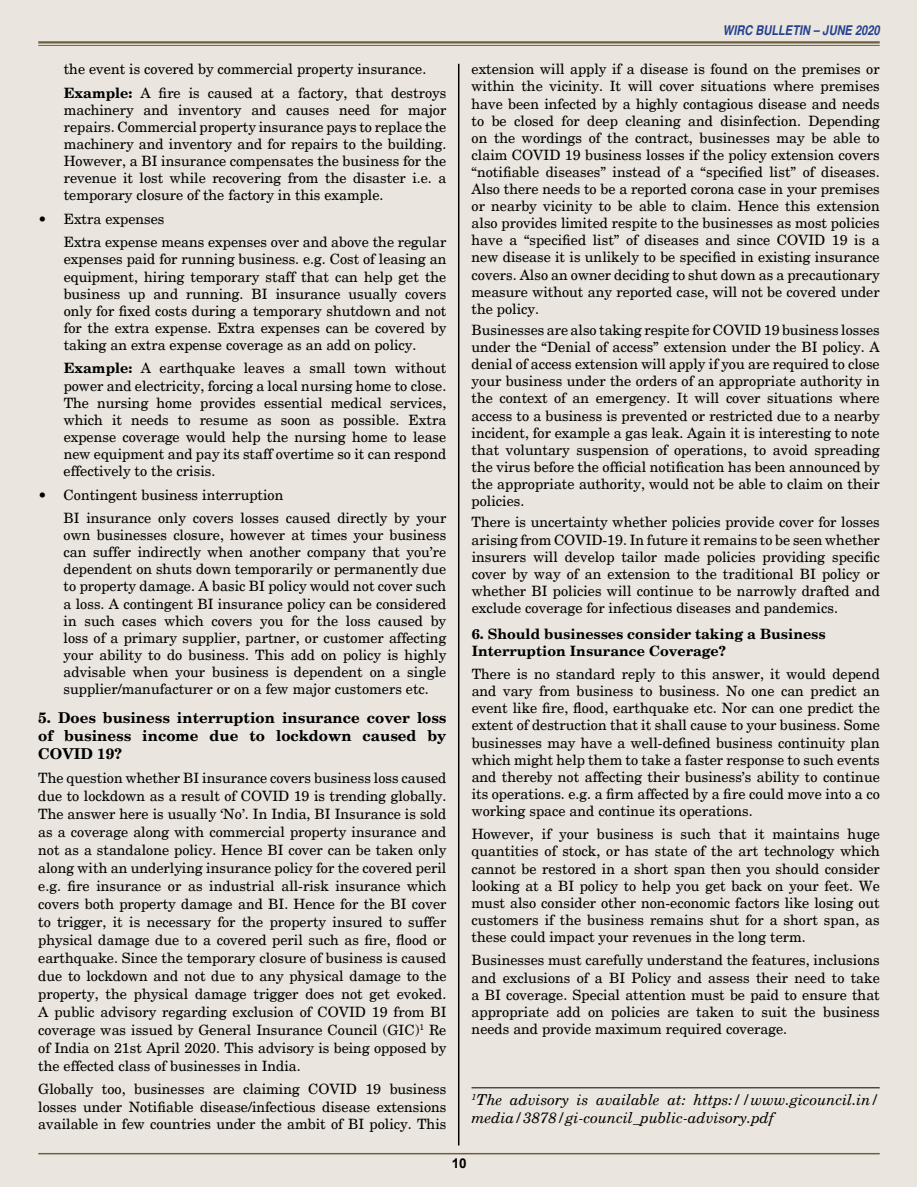
<style>
.page{position:relative;width:918px;height:1188px;background:#fff}
.page>*{position:absolute;margin:0;border:0;box-sizing:border-box;transform-origin:0 0}
.t1{font:italic 15px/18px "New Century Schlbk";color:#000}
.t2{font:700 15px/18px "New Century Schlbk";color:#000;text-align:justify}
.t3{font:14.25px/17.1px "New Century Schlbk";color:#000;text-align:justify}
.t4{font:700 14.25px/17.1px "New Century Schlbk";color:#000}
.t5{font:italic 700 condensed 13.5px "Helvetica";color:#25408f}
.t6{font:700 13.5px "Helvetica";color:#000}
.s1{font-weight:700}
</style>
<div class="page">
<div style="left:1px;top:1px;width:916px;height:1186px;background:#eae6df"></div>
<hr style="left:38px;top:1153px;width:842px;height:1px;background:#6f5f3c">
<hr style="left:38px;top:41px;width:842px;height:3px;background:#6f5f3c">
<hr style="left:38px;top:45px;width:842px;height:1px;background:#6f5f3c">
<hr style="left:458px;top:64px;width:1px;height:1081px;background:#000">
<hr style="left:472px;top:1087px;width:408px;height:1px;background:#000">
<p class="t3" style="left:64px;top:58px;width:384px;line-height:23.5px">the event is covered by commercial property insurance.<br><span class="s1">Example:</span> A fire is caused at a factory, that destroys</p>
<p class="t3" style="left:64px;top:101px;width:384px">machinery and inventory and causes need for major repairs. Commercial property insurance pays to replace the machinery and inventory and for repairs to the building.<br>However, a BI insurance compensates the business for the revenue it lost while recovering from the disaster i.e. a temporary closure of the factory in this example.</p>
<p class="t3" style="left:64px;top:207px;width:384px;line-height:23.5px;text-indent:-26px">• Extra expenses<br>Extra expense means expenses over and above the regular</p>
<p class="t3" style="left:64px;top:251px;width:384px">expenses paid for running business. e.g. Cost of leasing an equipment, hiring temporary staff that can help get the business up and running. BI insurance usually covers only for fixed costs during a temporary shutdown and not for the extra expense. Extra expenses can be covered by taking an extra expense coverage as an add on policy.</p>
<p class="t3" style="left:64px;top:360px;width:384px"><span class="s1">Example:</span> A earthquake leaves a small town without power and electricity, forcing a local nursing home to close.<br>The nursing home provides essential medical services, which it needs to resume as soon as possible. Extra expense coverage would help the nursing home to lease new equipment and pay its staff overtime so it can respond effectively to the crisis.</p>
<p class="t3" style="left:64px;top:483px;width:384px;line-height:23.5px;text-indent:-26px">• Contingent business interruption<br>BI insurance only covers losses caused directly by your</p>
<p class="t3" style="left:64px;top:527px;width:384px">own businesses closure, however at times your business can suffer indirectly when another company that you’re dependent on shuts down temporarily or permanently due to property damage. A basic BI policy would not cover such a loss. A contingent BI insurance policy can be considered in such cases which covers you for the loss caused by loss of a primary supplier, partner, or customer affecting your ability to do business. This add on policy is highly advisable when your business is dependent on a single supplier/manufacturer or on a few major customers etc.</p>
<p class="t2" style="left:38px;top:709px;width:410px">5. Does business interruption insurance cover loss of business income due to lockdown caused by COVID 19?</p>
<p class="t3" style="left:38px;top:769px;width:410px;line-height:18px">The question whether BI insurance covers business loss caused due to lockdown as a result of COVID 19 is trending globally.<br>The answer here is usually ‘No’. In India, BI Insurance is sold as a coverage along with commercial property insurance and not as a standalone policy. Hence BI cover can be taken only along with an underlying insurance policy for the covered peril e.g. fire insurance or as industrial all-risk insurance which covers both property damage and BI. Hence for the BI cover to trigger, it is necessary for the property insured to suffer physical damage due to a covered peril such as fire, flood or earthquake. Since the temporary closure of business is caused due to lockdown and not due to any physical damage to the property, the physical damage trigger does not get evoked.<br>A public advisory regarding exclusion of COVID 19 from BI coverage was issued by General Insurance Council (GIC)<sup>1</sup> Re of India on 21st April 2020. This advisory is being opposed by the effected class of businesses in India.</p>
<p class="t3" style="left:38px;top:1081px;width:410px">Globally too, businesses are claiming COVID 19 business losses under Notifiable disease/infectious disease extensions available in few countries under the ambit of BI policy. This</p>
<p class="t5" style="left:723px;top:22px;width:158px">WIRC BULLETIN – JUNE 2020</p>
<p class="t3" style="left:472px;top:61px;width:410px">extension will apply if a disease is found on the premises or within the vicinity. It will cover situations where premises have been infected by a highly contagious disease and needs to be closed for deep cleaning and disinfection. Depending on the wordings of the contract, businesses may be able to claim COVID 19 business losses if the policy extension covers “notifiable diseases” instead of a “specified list” of diseases.<br>Also there needs to be a reported corona case in your premises or nearby vicinity to be able to claim. Hence this extension also provides limited respite to the businesses as most policies have a “specified list” of diseases and since COVID 19 is a new disease it is unlikely to be specified in existing insurance covers. Also an owner deciding to shut down as a precautionary measure without any reported case, will not be covered under the policy.</p>
<p class="t3" style="left:472px;top:322px;width:410px">Businesses are also taking respite for COVID 19 business losses under the “Denial of access” extension under the BI policy. A denial of access extension will apply if you are required to close your business under the orders of an appropriate authority in the context of an emergency. It will cover situations where access to a business is prevented or restricted due to a nearby incident, for example a gas leak. Again it is interesting to note that voluntary suspension of operations, to avoid spreading the virus before the official notification has been announced by the appropriate authority, would not be able to claim on their policies.</p>
<p class="t3" style="left:472px;top:514px;width:410px">There is uncertainty whether policies provide cover for losses arising from COVID-19. In future it remains to be seen whether insurers will develop tailor made policies providing specific cover by way of an extension to the traditional BI policy or whether BI policies will continue to be narrowly drafted and exclude coverage for infectious diseases and pandemics.</p>
<p class="t4" style="left:472px;top:625px;width:355px">6. Should businesses consider taking a Business<br>Interruption Insurance Coverage?</p>
<p class="t3" style="left:472px;top:666px;width:410px">There is no standard reply to this answer, it would depend and vary from business to business. No one can predict an event like fire, flood, earthquake etc. Nor can one predict the extent of destruction that it shall cause to your business. Some businesses may have a well-defined business continuity plan which might help them to take a faster response to such events and thereby not affecting their business’s ability to continue its operations. e.g. a firm affected by a fire could move into a co working space and continue its operations.</p>
<p class="t3" style="left:472px;top:826px;width:410px">However, if your business is such that it maintains huge quantities of stock, or has state of the art technology which cannot be restored in a short span then you should consider looking at a BI policy to help you get back on your feet. We must also consider other non-economic factors like losing out customers if the business remains shut for a short span, as these could impact your revenues in the long term.</p>
<p class="t3" style="left:472px;top:952px;width:410px">Businesses must carefully understand the features, inclusions and exclusions of a BI Policy and assess their need to take a BI coverage. Special attention must be paid to ensure that appropriate add on policies are taken to suit the business needs and provide maximum required coverage.</p>
<p class="t1" style="left:472px;top:1091px;width:410px"><sup>1</sup>The advisory is available at: https://www.gicouncil.in/ media/3878/gi-council_public-advisory.pdf</p>
<p class="t6" style="left:452px;top:1154px;width:17px">10</p>
</div>
